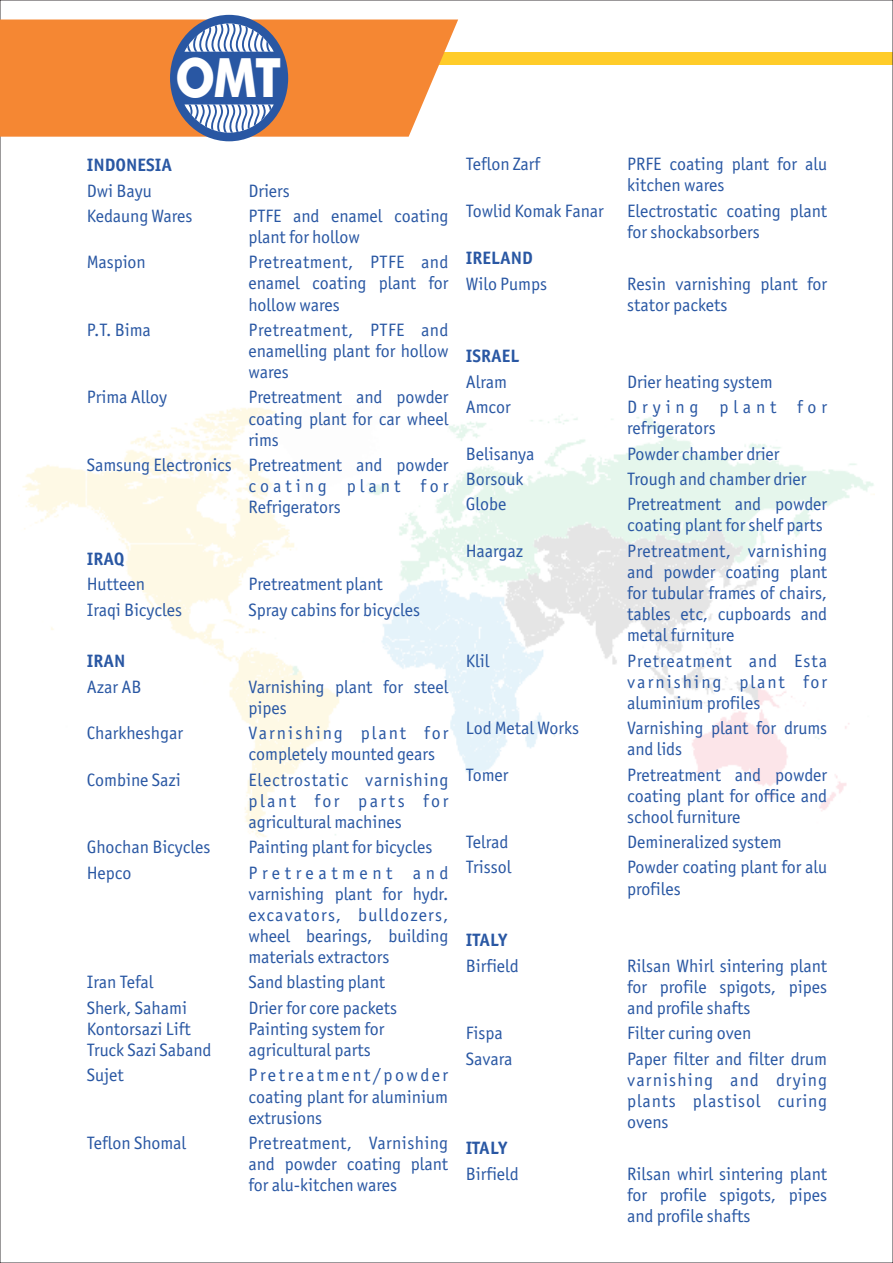
<style>
.page{position:relative;width:893px;height:1263px;background:#fff}
.page>*{position:absolute;margin:0;border:0;box-sizing:border-box;transform-origin:0 0}
.t1{font:700 54.15px "Futura BT";color:#fff;scale:.87 1}
.t2{font:18px/21.1px "Officina Sans";color:#2957a3;text-align:justify}
.t3{font:700 18px "Officina Sans";color:#2957a3}
</style>
<div class="page">
<img style="left:22px;top:408px;width:852px;height:429px">
<div style="left:0;top:52px;width:893px;height:12px;background:#ffcc29"></div>
<svg style="left:0;top:20px;width:458px;height:117px;background:#f58f40"></svg>
<div style="left:170px;top:15px;width:118px;height:126px;background:#2957a3;border-radius:50%"></div>
<svg style="left:184px;top:23px;width:90px;height:110px"></svg>
<h1 class="t1" style="left:175px;top:56px;width:124px">OMT</h1>
<p class="t3" style="left:87px;top:158px;width:87px">INDONESIA</p>
<p class="t2" style="left:87px;top:181px;width:66px">Dwi Bayu</p>
<p class="t2" style="left:249px;top:181px;width:43px">Driers</p>
<p class="t2" style="left:87px;top:207px;width:107px">Kedaung Wares</p>
<p class="t2" style="left:249px;top:207px;width:201px">PTFE and enamel coating plant for hollow</p>
<p class="t2" style="left:87px;top:253px;width:61px">Maspion</p>
<p class="t2" style="left:249px;top:253px;width:201px">Pretreatment, PTFE and enamel coating plant for hollow wares</p>
<p class="t2" style="left:87px;top:321px;width:65px">P.T. Bima</p>
<p class="t2" style="left:249px;top:321px;width:201px">Pretreatment, PTFE and enamelling plant for hollow wares</p>
<p class="t2" style="left:87px;top:388px;width:82px">Prima Alloy</p>
<p class="t2" style="left:248px;top:388px;width:201px">Pretreatment and powder coating plant for car wheel rims</p>
<p class="t2" style="left:248px;top:456px;width:201px;text-indent:-162px">Samsung Electronics Pretreatment and powder coating plant for Refrigerators</p>
<p class="t3" style="left:87px;top:551px;width:39px">IRAQ</p>
<p class="t2" style="left:87px;top:575px;width:60px">Hutteen</p>
<p class="t2" style="left:248px;top:575px;width:136px">Pretreatment plant</p>
<p class="t2" style="left:87px;top:601px;width:97px">Iraqi Bicycles</p>
<p class="t2" style="left:248px;top:601px;width:173px">Spray cabins for bicycles</p>
<p class="t3" style="left:87px;top:654px;width:40px">IRAN</p>
<p class="t2" style="left:87px;top:678px;width:56px">Azar AB</p>
<p class="t2" style="left:248px;top:678px;width:201px">Varnishing plant for steel pipes</p>
<p class="t2" style="left:87px;top:724px;width:98px">Charkheshgar</p>
<p class="t2" style="left:248px;top:724px;width:201px">Varnishing plant for completely mounted gears</p>
<p class="t2" style="left:87px;top:771px;width:95px">Combine Sazi</p>
<p class="t2" style="left:248px;top:771px;width:201px">Electrostatic varnishing plant for parts for agricultural machines</p>
<p class="t2" style="left:87px;top:838px;width:125px">Ghochan Bicycles</p>
<p class="t2" style="left:248px;top:838px;width:186px">Painting plant for bicycles</p>
<p class="t2" style="left:87px;top:864px;width:46px">Hepco</p>
<p class="t2" style="left:248px;top:864px;width:201px">Pretreatment and varnishing plant for hydr. excavators, bulldozers, wheel bearings, building materials extractors</p>
<p class="t2" style="left:87px;top:973px;width:68px">Iran Tefal</p>
<p class="t2" style="left:248px;top:973px;width:138px">Sand blasting plant</p>
<p class="t2" style="left:87px;top:999px;width:102px">Sherk, Sahami</p>
<p class="t2" style="left:248px;top:999px;width:150px">Drier for core packets</p>
<p class="t2" style="left:87px;top:1020px;width:105px">Kontorsazi Lift</p>
<p class="t2" style="left:248px;top:1020px;width:138px">Painting system for</p>
<p class="t2" style="left:87px;top:1041px;width:126px">Truck Sazi Saband</p>
<p class="t2" style="left:248px;top:1041px;width:124px">agricultural parts</p>
<p class="t2" style="left:87px;top:1066px;width:39px">Sujet</p>
<p class="t2" style="left:248px;top:1066px;width:201px">Pretreatment/powder coating plant for aluminium extrusions</p>
<p class="t2" style="left:87px;top:1134px;width:101px">Teflon Shomal</p>
<p class="t2" style="left:248px;top:1134px;width:201px">Pretreatment, Varnishing and powder coating plant for alu-kitchen wares</p>
<p class="t2" style="left:466px;top:155px;width:76px">Teflon Zarf</p>
<p class="t2" style="left:627px;top:155px;width:201px">PRFE coating plant for alu kitchen wares</p>
<p class="t2" style="left:466px;top:202px;width:140px">Towlid Komak Fanar</p>
<p class="t2" style="left:627px;top:202px;width:201px">Electrostatic coating plant for shockabsorbers</p>
<p class="t3" style="left:466px;top:251px;width:69px">IRELAND</p>
<p class="t2" style="left:466px;top:274px;width:83px">Wilo Pumps</p>
<p class="t2" style="left:627px;top:274px;width:201px">Resin varnishing plant for stator packets</p>
<p class="t3" style="left:466px;top:349px;width:55px">ISRAEL</p>
<p class="t2" style="left:466px;top:373px;width:43px">Alram</p>
<p class="t2" style="left:627px;top:373px;width:147px">Drier heating system</p>
<p class="t2" style="left:466px;top:398px;width:47px">Amcor</p>
<p class="t2" style="left:627px;top:398px;width:201px">Drying plant for refrigerators</p>
<p class="t2" style="left:466px;top:444px;width:70px">Belisanya</p>
<p class="t2" style="left:627px;top:444px;width:154px">Powder chamber drier</p>
<p class="t2" style="left:466px;top:470px;width:59px">Borsouk</p>
<p class="t2" style="left:627px;top:470px;width:181px">Trough and chamber drier</p>
<p class="t2" style="left:466px;top:495px;width:42px">Globe</p>
<p class="t2" style="left:627px;top:495px;width:201px">Pretreatment and powder coating plant for shelf parts</p>
<p class="t2" style="left:466px;top:542px;width:59px">Haargaz</p>
<p class="t2" style="left:627px;top:542px;width:201px">Pretreatment, varnishing and powder coating plant for tubular frames of chairs, tables etc, cupboards and metal furniture</p>
<p class="t2" style="left:466px;top:651px;width:25px">Klil</p>
<p class="t2" style="left:627px;top:651px;width:201px">Pretreatment and Esta varnishing plant for aluminium profiles</p>
<p class="t2" style="left:466px;top:719px;width:115px">Lod Metal Works</p>
<p class="t2" style="left:627px;top:719px;width:201px">Varnishing plant for drums and lids</p>
<p class="t2" style="left:466px;top:765px;width:44px">Tomer</p>
<p class="t2" style="left:627px;top:765px;width:201px">Pretreatment and powder coating plant for office and school furniture</p>
<p class="t2" style="left:466px;top:833px;width:44px">Telrad</p>
<p class="t2" style="left:627px;top:833px;width:156px">Demineralized system</p>
<p class="t2" style="left:466px;top:858px;width:47px">Trissol</p>
<p class="t2" style="left:627px;top:858px;width:201px">Powder coating plant for alu profiles</p>
<p class="t3" style="left:466px;top:933px;width:43px">ITALY</p>
<p class="t2" style="left:466px;top:957px;width:55px">Birfield</p>
<p class="t2" style="left:627px;top:957px;width:201px">Rilsan Whirl sintering plant for profile spigots, pipes and profile shafts</p>
<p class="t2" style="left:466px;top:1024px;width:39px">Fispa</p>
<p class="t2" style="left:627px;top:1024px;width:126px">Filter curing oven</p>
<p class="t2" style="left:466px;top:1049px;width:48px">Savara</p>
<p class="t2" style="left:627px;top:1049px;width:201px">Paper filter and filter drum varnishing and drying plants plastisol curing ovens</p>
<p class="t3" style="left:466px;top:1141px;width:43px">ITALY</p>
<p class="t2" style="left:466px;top:1165px;width:55px">Birfield</p>
<p class="t2" style="left:627px;top:1165px;width:201px">Rilsan whirl sintering plant for profile spigots, pipes and profile shafts</p>
</div>
